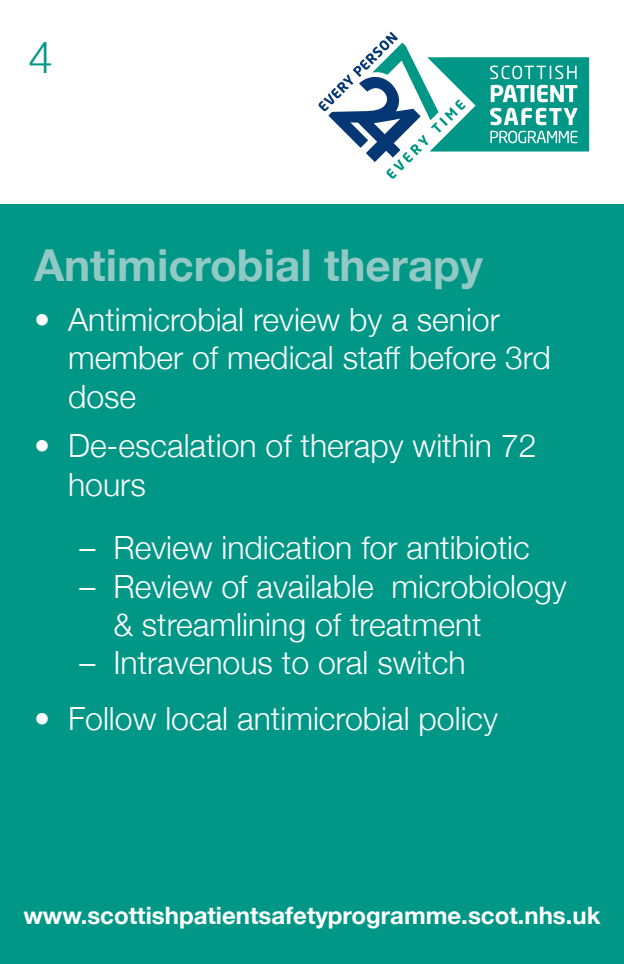
<style>
.page{position:relative;width:624px;height:964px;background:#fff}
.page>*{position:absolute;margin:0;border:0;box-sizing:border-box;transform-origin:0 0}
.t1{font:700 44px "Helvetica Neue";color:#92c9c4}
.t2{font:300 44px "Helvetica Neue";color:#009787}
.t3{font:300 32px/38.4px "Helvetica Neue";color:#fff}
.t4{font:700 24px "Helvetica Neue";color:#fff}
</style>
<div class="page">
<div style="left:0;top:204px;width:624px;height:760px;background:#009787"></div>
<svg style="left:318px;top:32px;width:271px;height:147px"></svg>
<h1 class="t2" style="left:28px;top:22px;width:26px">4</h1>
<h1 class="t1" style="left:34px;top:226px;width:450px">Antimicrobial therapy</h1>
<p class="t3" style="left:68px;top:298px;width:484px;text-indent:-34px">• Antimicrobial review by a senior member of medical staff before 3rd dose</p>
<p class="t3" style="left:68px;top:425px;width:470px;text-indent:-34px">• De-escalation of therapy within 72 hours</p>
<p class="t3" style="left:79px;top:527px;width:452px">– Review indication for antibiotic</p>
<p class="t3" style="left:113px;top:565px;width:454px;text-indent:-34px">– Review of available microbiology &amp; streamlining of treatment</p>
<p class="t3" style="left:79px;top:642px;width:388px">– Intravenous to oral switch</p>
<p class="t3" style="left:34px;top:698px;width:465px">• Follow local antimicrobial policy</p>
<p class="t4" style="left:23px;top:894px;width:578px">www.scottishpatientsafetyprogramme.scot.nhs.uk</p>
</div>
